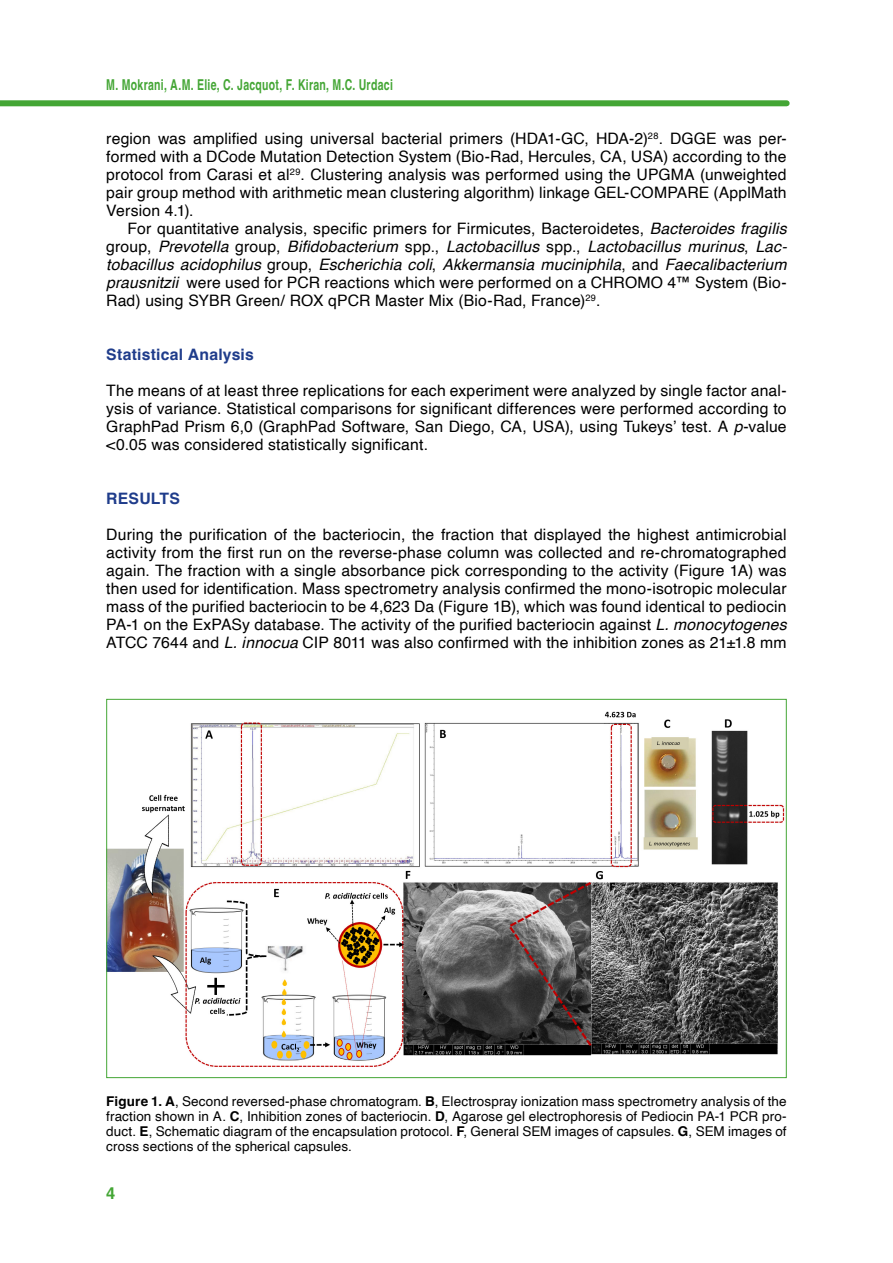
<style>
.page{position:relative;width:893px;height:1263px;background:#fff}
.page>*{position:absolute;margin:0;border:0;box-sizing:border-box;transform-origin:0 0}
.t1{font:700 16.5px "Helvetica";color:#44a635}
.t2{font:15.75px/18px "Helvetica";letter-spacing:.01em;color:#000;text-align:justify}
.t3{font:700 15.75px "Helvetica";letter-spacing:.015em;color:#1f3c8b}
.t4{font:700 15px "Helvetica";letter-spacing:.025em;color:#44a635;scale:.7 1}
.t5{font:13.5px/15px "Helvetica";letter-spacing:.01em;color:#000;text-align:justify}
.s1{font-style:italic}
.s2{font-weight:700}
</style>
<div class="page">
<div style="left:0;top:100px;width:787px;height:6px;background:#44a635"></div>
<img style="left:108px;top:711px;width:677px;height:356px">
<p class="t4" style="left:106px;top:75px;width:411px">M. Mokrani, A.M. Elie, C. Jacquot, F. Kiran, M.C. Urdaci</p>
<p class="t2" style="left:106px;top:130px;width:682px">region was amplified using universal bacterial primers (HDA1-GC, HDA-2)<sup>28</sup>. DGGE was per&shy;formed with a DCode Mutation Detection System (Bio-Rad, Hercules, CA, USA) according to the protocol from Carasi et al<sup>29</sup>. Clustering analysis was performed using the UPGMA (unweighted pair group method with arithmetic mean clustering algorithm) linkage GEL-COMPARE (ApplMath Version 4.1).</p>
<p class="t2" style="left:106px;top:220px;width:682px;text-indent:21px">For quantitative analysis, specific primers for Firmicutes, Bacteroidetes, <span class="s1">Bacteroides fragilis </span>group, <span class="s1">Prevotella</span> group, <span class="s1">Bifidobacterium</span> spp., <span class="s1">Lactobacillus</span> spp., <span class="s1">Lactobacillus murinus</span>, <span class="s1">Lac&shy;tobacillus acidophilus</span> group, <span class="s1">Escherichia coli</span>, <span class="s1">Akkermansia muciniphila</span>, and <span class="s1">Faecalibacterium prausnitzii</span> were used for PCR reactions which were performed on a CHROMO 4™ System (Bio-Rad) using SYBR Green/ ROX qPCR Master Mix (Bio-Rad, France)<sup>29</sup>.</p>
<p class="t3" style="left:106px;top:345px;width:149px">Statistical Analysis</p>
<p class="t2" style="left:106px;top:382px;width:682px">The means of at least three replications for each experiment were analyzed by single factor anal&shy;ysis of variance. Statistical comparisons for significant differences were performed according to GraphPad Prism 6,0 (GraphPad Software, San Diego, CA, USA), using Tukeys’ test. A <span class="s1">p</span>-value &lt;0.05 was considered statistically significant.</p>
<p class="t3" style="left:106px;top:489px;width:75px">RESULTS</p>
<p class="t2" style="left:106px;top:526px;width:682px">During the purification of the bacteriocin, the fraction that displayed the highest antimicrobial activity from the first run on the reverse-phase column was collected and re-chromatographed again. The fraction with a single absorbance pick corresponding to the activity (Figure 1A) was then used for identification. Mass spectrometry analysis confirmed the mono-isotropic molecular mass of the purified bacteriocin to be 4,623 Da (Figure 1B), which was found identical to pediocin PA-1 on the ExPASy database. The activity of the purified bacteriocin against <span class="s1">L. monocytogenes </span>ATCC 7644 and <span class="s1">L. innocua</span> CIP 8011 was also confirmed with the inhibition zones as 21±1.8 mm</p>
<p class="t5" style="left:106px;top:1094px;width:682px"><span class="s2">Figure 1. A</span>, Second reversed-phase chromatogram. <span class="s2">B</span>, Electrospray ionization mass spectrometry analysis of the fraction shown in A. <span class="s2">C</span>, Inhibition zones of bacteriocin. <span class="s2">D</span>, Agarose gel electrophoresis of Pediocin PA-1 PCR pro&shy;duct. <span class="s2">E</span>, Schematic diagram of the encapsulation protocol. <span class="s2">F</span>, General SEM images of capsules. <span class="s2">G</span>, SEM images of cross sections of the spherical capsules.</p>
<p class="t1" style="left:106px;top:1183px;width:11px">4</p>
</div>
